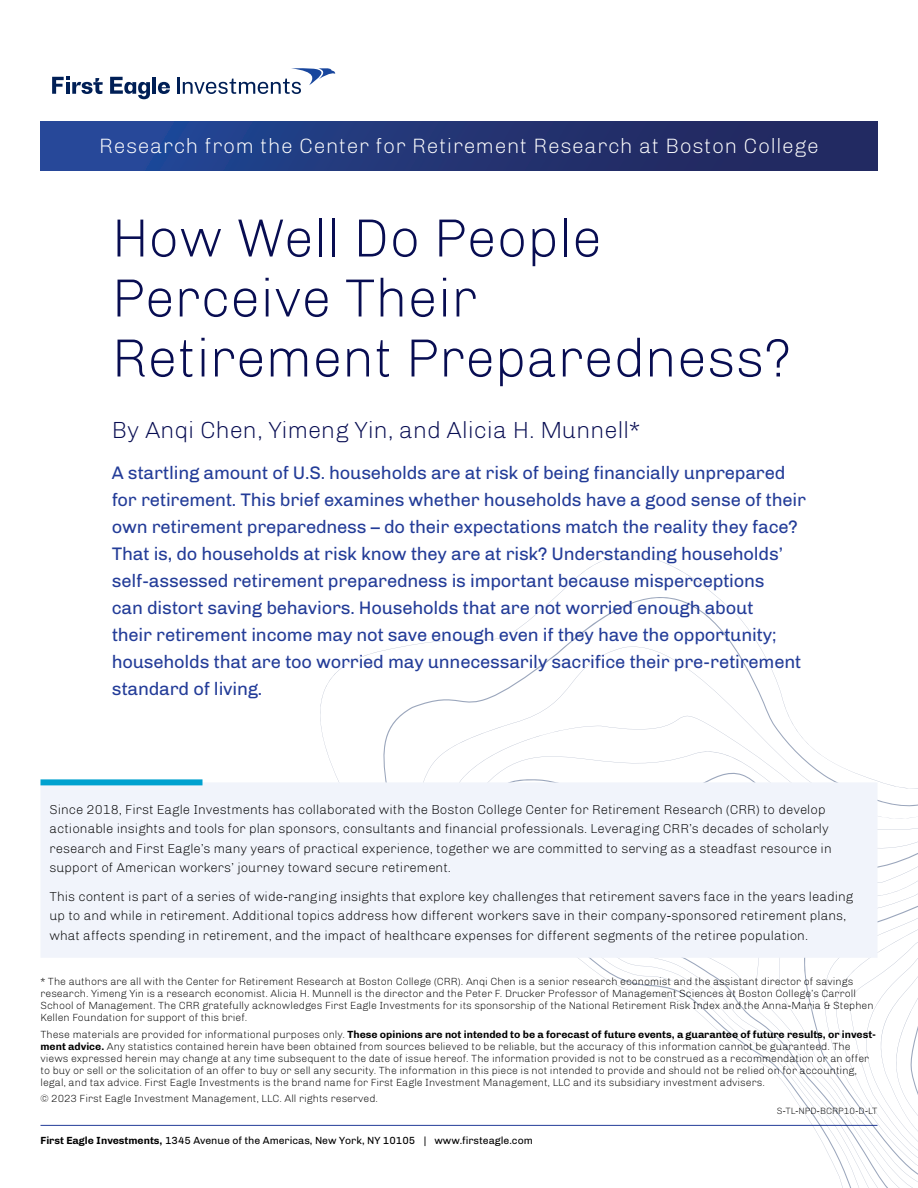
<style>
.page{position:relative;width:918px;height:1188px;background:#fff}
.page>*{position:absolute;margin:0;border:0;box-sizing:border-box;transform-origin:0 0}
.FE_Document_Title{font:61.5px/60px "FE Chivo Air";color:#080d52}
.FE_Bio_Name{font:27px "FE Chivo Air";color:#080d52}
.t1{font:24px "FE Chivo Air";letter-spacing:.025em;color:#fff}
.FE_Body_Intro{font:21px/27px "FE Chivo Water";letter-spacing:-.01em;color:#233c98}
.FE_Body{font:15px/19.5px "FE Chivo Air";color:#000}
.FE_Disclosure{font:12px/12px "FE Chivo Air";color:#000}
.t2{font:12px "FE Chivo Water";color:#000}
.FE_BC_Document_Code{font:10.5px "FE Chivo Air";color:#000}
.s1{font-weight:700}
</style>
<div class="page">
<div style="left:40px;top:122px;width:838px;height:48px;background:linear-gradient(to right,#24499a,#222457)"></div>
<svg style="left:177px;top:68px;width:158px;height:26px"></svg>
<hr style="left:152px;top:77px;width:4px;height:17px;background:#001f56">
<svg style="left:158px;top:82px;width:12px;height:12px"></svg>
<svg style="left:110px;top:77px;width:40px;height:22px"></svg>
<svg style="left:52px;top:77px;width:51px;height:17px"></svg>
<hr style="left:40px;top:1125px;width:838px;height:1px;background:#233c98">
<svg style="left:492px;top:602px;width:306px;height:524px"></svg>
<svg style="left:798px;top:732px;width:33px;height:427px"></svg>
<svg style="left:831px;top:761px;width:87px;height:427px"></svg>
<div style="left:40px;top:782px;width:838px;height:176px;background:#f1f4fb"></div>
<div style="left:40px;top:779px;width:162px;height:6px;background:#00a1cf"></div>
<h3 class="t1" style="left:99px;top:131px;width:721px">Research from the Center for Retirement Research at Boston College</h3>
<p class="FE_Document_Title" style="left:112px;top:204px;width:681px">How Well Do People<br>Perceive Their<br>Retirement Preparedness?</p>
<p class="FE_Bio_Name" style="left:112px;top:412px;width:530px">By Anqi Chen, Yimeng Yin, and Alicia H. Munnell*</p>
<p class="FE_Body_Intro" style="left:112px;top:458px;width:696px">A startling amount of U.S. households are at risk of being financially unprepared for retirement. This brief examines whether households have a good sense of their own retirement preparedness – do their expectations match the reality they face?<br>That is, do households at risk know they are at risk? Understanding households’ self-assessed retirement preparedness is important because misperceptions<br>can distort saving behaviors. Households that are not worried enough about<br>their retirement income may not save enough even if they have the opportunity; households that are too worried may unnecessarily sacrifice their pre-retirement standard of living.</p>
<p class="FE_Body" style="left:50px;top:799px;width:784px">Since 2018, First Eagle Investments has collaborated with the Boston College Center for Retirement Research (CRR) to develop actionable insights and tools for plan sponsors, consultants and financial professionals. Leveraging CRR’s decades of scholarly research and First Eagle’s many years of practical experience, together we are committed to serving as a steadfast resource in support of American workers’ journey toward secure retirement.</p>
<p class="FE_Body" style="left:50px;top:886px;width:805px">This content is part of a series of wide-ranging insights that explore key challenges that retirement savers face in the years leading up to and while in retirement. Additional topics address how different workers save in their company-sponsored retirement plans, what affects spending in retirement, and the impact of healthcare expenses for different segments of the retiree population.</p>
<p class="FE_Disclosure" style="left:40px;top:975px;width:835px">* The authors are all with the Center for Retirement Research at Boston College (CRR). Anqi Chen is a senior research economist and the assistant director of savings research. Yimeng Yin is a research economist. Alicia H. Munnell is the director and the Peter F. Drucker Professor of Management Sciences at Boston College’s Carroll School of Management. The CRR gratefully acknowledges First Eagle Investments for its sponsorship of the National Retirement Risk Index and the Anna-Maria &amp; Stephen Kellen Foundation for support of this brief.</p>
<p class="FE_Disclosure" style="left:40px;top:1027px;width:837px">These materials are provided for informational purposes only. <span class="s1">These opinions are not intended to be a forecast of future events, a guarantee of future results, or invest&shy;ment advice.</span> Any statistics contained herein have been obtained from sources believed to be reliable, but the accuracy of this information cannot be guaranteed. The views expressed herein may change at any time subsequent to the date of issue hereof. The information provided is not to be construed as a recommendation or an offer to buy or sell or the solicitation of an offer to buy or sell any security. The information in this piece is not intended to provide and should not be relied on for accounting, legal, and tax advice. First Eagle Investments is the brand name for First Eagle Investment Management, LLC and its subsidiary investment advisers.</p>
<p class="FE_Disclosure" style="left:40px;top:1092px;width:339px">© 2023 First Eagle Investment Management, LLC. All rights reserved.</p>
<p class="FE_BC_Document_Code" style="left:777px;top:1104px;width:102px">S-TL-NPD-BCRP10-D-LT</p>
<p class="t2" style="left:40px;top:1133px;width:494px"><span class="s1">First Eagle Investments,</span> 1345 Avenue of the Americas, New York, NY 10105 | www.firsteagle.com</p>
</div>
